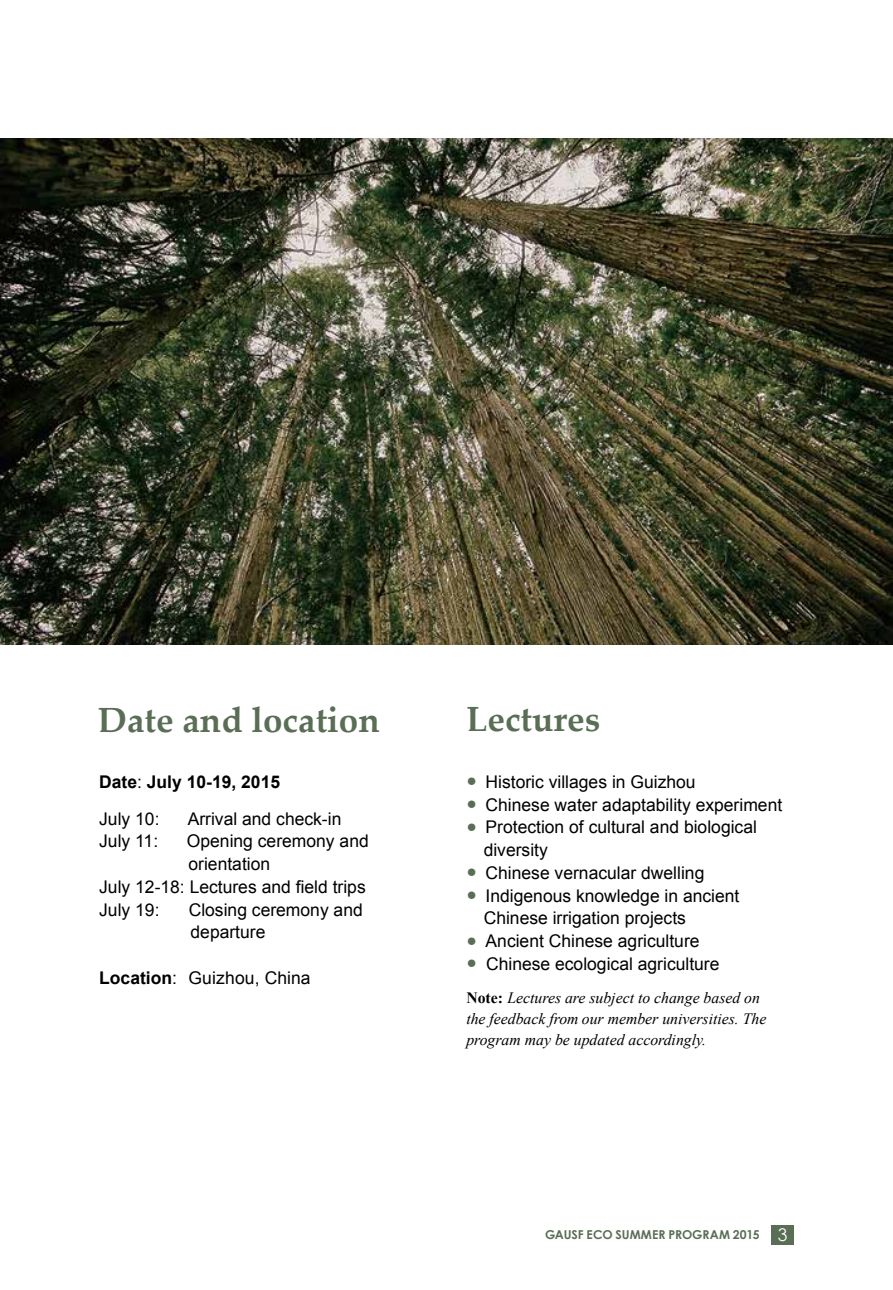
<style>
.page{position:relative;width:893px;height:1290px;background:#fff}
.page>*{position:absolute;margin:0;border:0;box-sizing:border-box;transform-origin:0 0}
.t1{font:700 35px "Palatino Linotype";color:#5a6e56}
.t2{font:17.5px/22.8px "Arial";color:#000}
.t3{font:700 17.5px/36.8px "Arial";color:#000}
.t4{font:italic 15.75px/21px "Times New Roman";color:#000}
.t5{font:700 12.25px "Century Gothic";color:#5a6e56}
.s1{font-weight:400}
.s2{font-weight:700}
.s3{font-family:"FZLTKHK GBK1 0";font-size:10.5px;color:#5a6e56}
.s4{font-weight:700;font-style:normal}
.s5{font-weight:400;font-size:17.5px;color:#fff}
</style>
<div class="page">
<div style="left:771px;top:1224px;width:23px;height:20px;background:#5a6e56"></div>
<img style="left:0;top:139px;width:893px;height:506px">
<h1 class="t1" style="left:98px;top:695px;width:283px">Date and location</h1>
<p class="t3" style="left:99px;top:763px;width:182px">Date<span class="s1">:</span> July 10-19, 2015<br><span class="s1">July 10:</span></p>
<p class="t2" style="left:188px;top:807px;width:155px">Arrival and check-in</p>
<p class="t2" style="left:99px;top:830px;width:61px">July 11:</p>
<p class="t2" style="left:187px;top:830px;width:183px">Opening ceremony and</p>
<p class="t2" style="left:189px;top:852px;width:83px">orientation</p>
<p class="t2" style="left:99px;top:875px;width:268px">July 12-18: Lectures and field trips</p>
<p class="t2" style="left:99px;top:898px;width:62px">July 19:</p>
<p class="t2" style="left:189px;top:898px;width:176px">Closing ceremony and departure</p>
<p class="t2" style="left:99px;top:966px;width:213px"><span class="s2">Location</span>: Guizhou, China</p>
<h1 class="t1" style="left:466px;top:694px;width:135px">Lectures</h1>
<p class="t2" style="left:466px;top:770px;width:231px"><span class="s3">●</span> Historic villages in Guizhou</p>
<p class="t2" style="left:466px;top:793px;width:317px"><span class="s3">●</span> Chinese water adaptability experiment</p>
<p class="t2" style="left:484px;top:816px;width:275px;text-indent:-17px"><span class="s3">●</span> Protection of cultural and biological diversity</p>
<p class="t2" style="left:466px;top:861px;width:240px"><span class="s3">●</span> Chinese vernacular dwelling</p>
<p class="t2" style="left:484px;top:884px;width:257px;text-indent:-17px"><span class="s3">●</span> Indigenous knowledge in ancient<br>Chinese irrigation projects</p>
<p class="t2" style="left:466px;top:929px;width:235px"><span class="s3">●</span> Ancient Chinese agriculture</p>
<p class="t2" style="left:466px;top:952px;width:255px"><span class="s3">●</span> Chinese ecological agriculture</p>
<p class="t4" style="left:466px;top:987px;width:302px"><span class="s4">Note:</span> Lectures are subject to change based on the feedback from our member universities. The program may be updated accordingly.</p>
<p class="t5" style="left:545px;top:1225px;width:244px">GAUSF ECO SUMMER PROGRAM 2015 <span class="s5">3</span></p>
</div>
